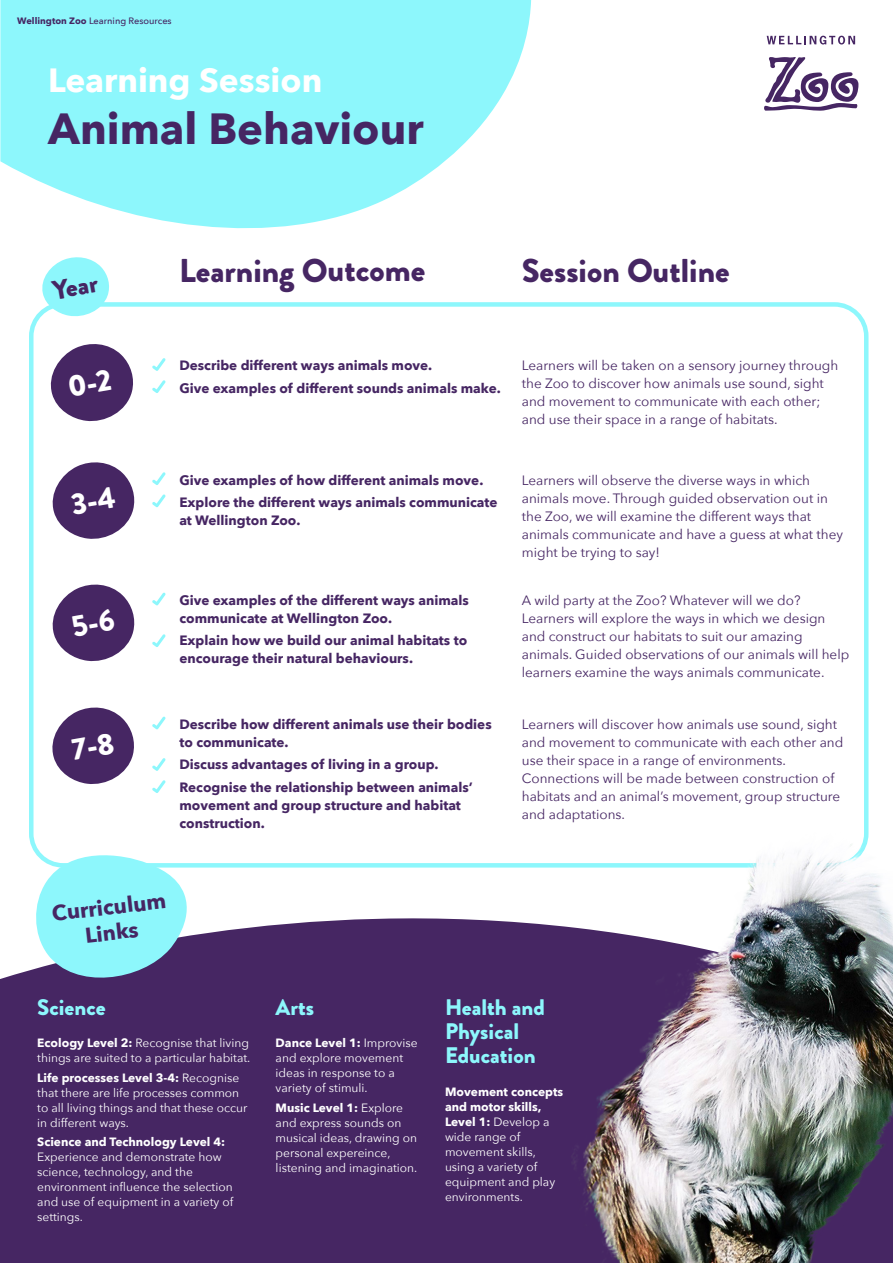
<style>
.page{position:relative;width:893px;height:1263px;background:#fff}
.page>*{position:absolute;margin:0;border:0;box-sizing:border-box;transform-origin:0 0}
.t1{font:700 43.5px "Avenir Next";color:#462663}
.t2{font:700 33.6px "Avenir Next";color:#fff}
.t3{font:900 33px "Brandon Grotesque";color:#462663}
.t4{font:900 27px "Brandon Grotesque";color:#462663}
.t5{font:900 22.5px/24px "Brandon Grotesque";color:#8df7fc}
.t6{font:700 21.45px/25.7px "Avenir Next";color:#462663;text-align:center}
.t7{font:13.5px/18px "Avenir Next";color:#462663}
.t8{font:700 13.5px/18px "Avenir Next";color:#462663}
.t9{font:12px/15px "Avenir Next";color:#fff}
.t10{font:700 12px "Avenir Next";color:#fff}
.t11{font:500 9.3px "Avenir Next";color:#462663}
.s1{font-weight:700}
</style>
<div class="page">
<div style="left:0;top:921px;width:319px;height:245px;background:#462663"></div>
<svg style="left:767px;top:36px;width:88px;height:9px"></svg>
<svg style="left:764px;top:57px;width:94px;height:54px"></svg>
<svg style="left:0;top:0;width:531px;height:229px;fill:#8df7fc"></svg>
<div style="left:0;top:1166px;width:893px;height:97px;background:#462663"></div>
<svg style="left:32px;top:847px;width:162px;height:143px"></svg>
<svg style="left:152px;top:358px;width:14px;height:13px"></svg>
<svg style="left:152px;top:380px;width:14px;height:13px"></svg>
<svg style="left:152px;top:472px;width:14px;height:13px"></svg>
<svg style="left:152px;top:494px;width:14px;height:13px"></svg>
<svg style="left:152px;top:592px;width:14px;height:13px"></svg>
<svg style="left:152px;top:634px;width:14px;height:13px"></svg>
<svg style="left:40px;top:257px;width:71px;height:61px"></svg>
<svg style="left:152px;top:716px;width:14px;height:13px"></svg>
<svg style="left:152px;top:758px;width:14px;height:13px"></svg>
<svg style="left:152px;top:780px;width:14px;height:13px"></svg>
<img style="left:319px;top:383px;width:574px;height:880px">
<svg style="left:52px;top:462px;width:83px;height:77px"></svg>
<svg style="left:52px;top:584px;width:83px;height:78px"></svg>
<svg style="left:52px;top:707px;width:82px;height:77px"></svg>
<svg style="left:50px;top:344px;width:83px;height:78px"></svg>
<p class="t11" style="left:17px;top:13px;width:156px"><span class="s1">Wellington Zoo</span> Learning Resources</p>
<h2 class="t2" style="left:48px;top:51px;width:275px">Learning Session</h2>
<h1 class="t1" style="left:48px;top:91px;width:377px">Animal Behaviour</h1>
<h3 class="t4" style="left:50px;top:272px;width:47px;rotate:-10deg">Year</h3>
<h3 class="t3" style="left:179px;top:247px;width:248px">Learning Outcome</h3>
<h3 class="t3" style="left:522px;top:247px;width:209px">Session Outline</h3>
<p class="t8" style="left:179px;top:354px;width:323px;line-height:22.5px">Describe different ways animals move.<br>Give examples of different sounds animals make.</p>
<p class="t8" style="left:179px;top:468px;width:320px;line-height:22.5px">Give examples of how different animals move.<br>Explore the different ways animals communicate</p>
<p class="t8" style="left:179px;top:511px;width:123px">at Wellington Zoo.</p>
<p class="t8" style="left:179px;top:591px;width:291px">Give examples of the different ways animals communicate at Wellington Zoo.</p>
<p class="t8" style="left:179px;top:631px;width:289px">Explain how we build our animal habitats to encourage their natural behaviours.</p>
<p class="t8" style="left:179px;top:715px;width:314px">Describe how different animals use their bodies to communicate.</p>
<p class="t8" style="left:179px;top:753px;width:295px;line-height:22.5px">Discuss advantages of living in a group.<br>Recognise the relationship between animals’</p>
<p class="t8" style="left:179px;top:796px;width:283px">movement and group structure and habitat construction.</p>
<p class="t7" style="left:522px;top:356px;width:318px">Learners will be taken on a sensory journey through the Zoo to discover how animals use sound, sight and movement to communicate with each other; and use their space in a range of habitats.</p>
<p class="t7" style="left:522px;top:470px;width:323px">Learners will observe the diverse ways in which animals move. Through guided observation out in the Zoo, we will examine the different ways that animals communicate and have a guess at what they might be trying to say!</p>
<p class="t7" style="left:522px;top:591px;width:329px">A wild party at the Zoo? Whatever will we do?<br>Learners will explore the ways in which we design and construct our habitats to suit our amazing animals. Guided observations of our animals will help learners examine the ways animals communicate.</p>
<p class="t7" style="left:522px;top:715px;width:323px">Learners will discover how animals use sound, sight and movement to communicate with each other and use their space in a range of environments.<br>Connections will be made between construction of habitats and an animal’s movement, group structure and adaptations.</p>
<h3 class="t6" style="left:51px;top:900px;width:116px;rotate:-6deg">Curriculum<br>Links</h3>
<h3 class="t5" style="left:37px;top:996px;width:70px">Science</h3>
<p class="t9" style="left:37px;top:1035px;width:215px"><span class="s1">Ecology Level 2:</span> Recognise that living things are suited to a particular habitat.</p>
<p class="t9" style="left:37px;top:1069px;width:212px"><span class="s1">Life processes Level 3-4:</span> Recognise that there are life processes common to all living things and that these occur in different ways.</p>
<p class="t10" style="left:37px;top:1131px;width:189px">Science and Technology Level 4:</p>
<p class="t9" style="left:37px;top:1149px;width:198px">Experience and demonstrate how science, technology, and the environment influence the selection and use of equipment in a variety of settings.</p>
<h3 class="t5" style="left:276px;top:996px;width:40px">Arts</h3>
<h3 class="t5" style="left:445px;top:996px;width:101px">Health and<br>Physical<br>Education</h3>
<p class="t9" style="left:445px;top:1084px;width:120px"><span class="s1">Movement concepts and motor skills,<br>Level 1:</span> Develop a wide range of movement skills, using a variety of equipment and play environments.</p>
<p class="t9" style="left:276px;top:1035px;width:144px"><span class="s1">Dance Level 1:</span> Improvise and explore movement ideas in response to a variety of stimuli.</p>
<p class="t9" style="left:276px;top:1099px;width:143px"><span class="s1">Music Level 1:</span> Explore and express sounds on musical ideas, drawing on personal expereince, listening and imagination.</p>
</div>
